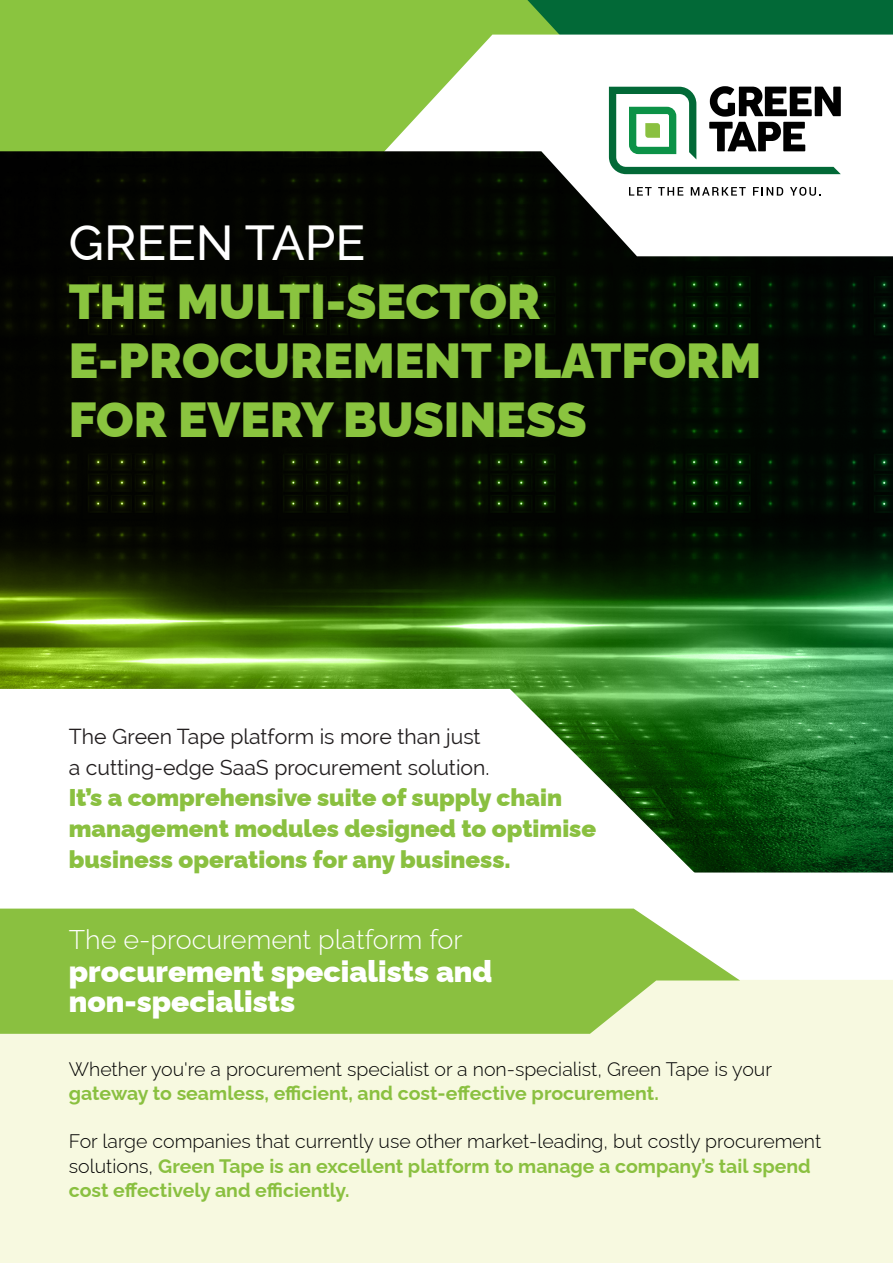
<style>
.page{position:relative;width:893px;height:1263px;background:#fff}
.page>*{position:absolute;margin:0;border:0;box-sizing:border-box;transform-origin:0 0}
.t1{font:900 49.2px/59.1px "Raleway";color:#8ac43f}
.t2{font:500 49.2px "Raleway";color:#fff}
.t3{font:900 30px/30px "Raleway";color:#fff}
.t4{font:300 27px "Raleway";color:#fff}
.t5{font:900 24.3px/30.9px "Raleway";color:#8ac040}
.t6{font:21.3px/30.9px "Raleway";color:#231f20}
.t7{font:700 19.5px/24px "Raleway";color:#8ac040}
.t8{font:300 19.5px "Raleway";color:#000}
.s1{font-weight:300;color:#000}
</style>
<div class="page">
<svg style="left:0;top:0;width:760px;height:151px;background:#78b83e"></svg>
<svg style="left:257px;top:35px;width:503px;height:116px"></svg>
<img style="left:0;top:151px;width:893px;height:721px">
<svg style="left:0;top:689px;width:781px;height:184px"></svg>
<svg style="left:629px;top:187px;width:23px;height:9px"></svg>
<svg style="left:658px;top:187px;width:25px;height:9px"></svg>
<svg style="left:790px;top:187px;width:31px;height:9px"></svg>
<svg style="left:691px;top:187px;width:55px;height:9px"></svg>
<svg style="left:753px;top:187px;width:30px;height:9px"></svg>
<svg style="left:609px;top:86px;width:232px;height:88px"></svg>
<div style="left:0;top:980px;width:893px;height:283px;background:#f7f9e0"></div>
<svg style="left:0;top:908px;width:740px;height:126px;background:#96c653"></svg>
<h1 class="t2" style="left:69px;top:203px;width:298px">GREEN TAPE</h1>
<h1 class="t1" style="left:69px;top:267px;width:694px">THE MULTI-SECTOR<br>E-PROCUREMENT PLATFORM<br>FOR EVERY BUSINESS</h1>
<p class="t6" style="left:69px;top:721px;width:422px">The Green Tape platform is more than just a cutting-edge SaaS procurement solution.</p>
<p class="t5" style="left:69px;top:779px;width:529px">It’s a comprehensive suite of supply chain management modules designed to optimise business operations for any business.</p>
<h3 class="t4" style="left:69px;top:918px;width:395px">The e-procurement platform for</h3>
<h2 class="t3" style="left:69px;top:953px;width:425px">procurement specialists and non-specialists</h2>
<p class="t8" style="left:69px;top:1054px;width:705px">Whether you're a procurement specialist or a non-specialist, Green Tape is your</p>
<p class="t7" style="left:69px;top:1079px;width:591px">gateway to seamless, efficient, and cost-effective procurement.</p>
<p class="t7" style="left:69px;top:1127px;width:754px"><span class="s1">For large companies that currently use other market-leading, but costly procurement solutions,</span> Green Tape is an excellent platform to manage a company’s tail spend cost effectively and efficiently.</p>
</div>
